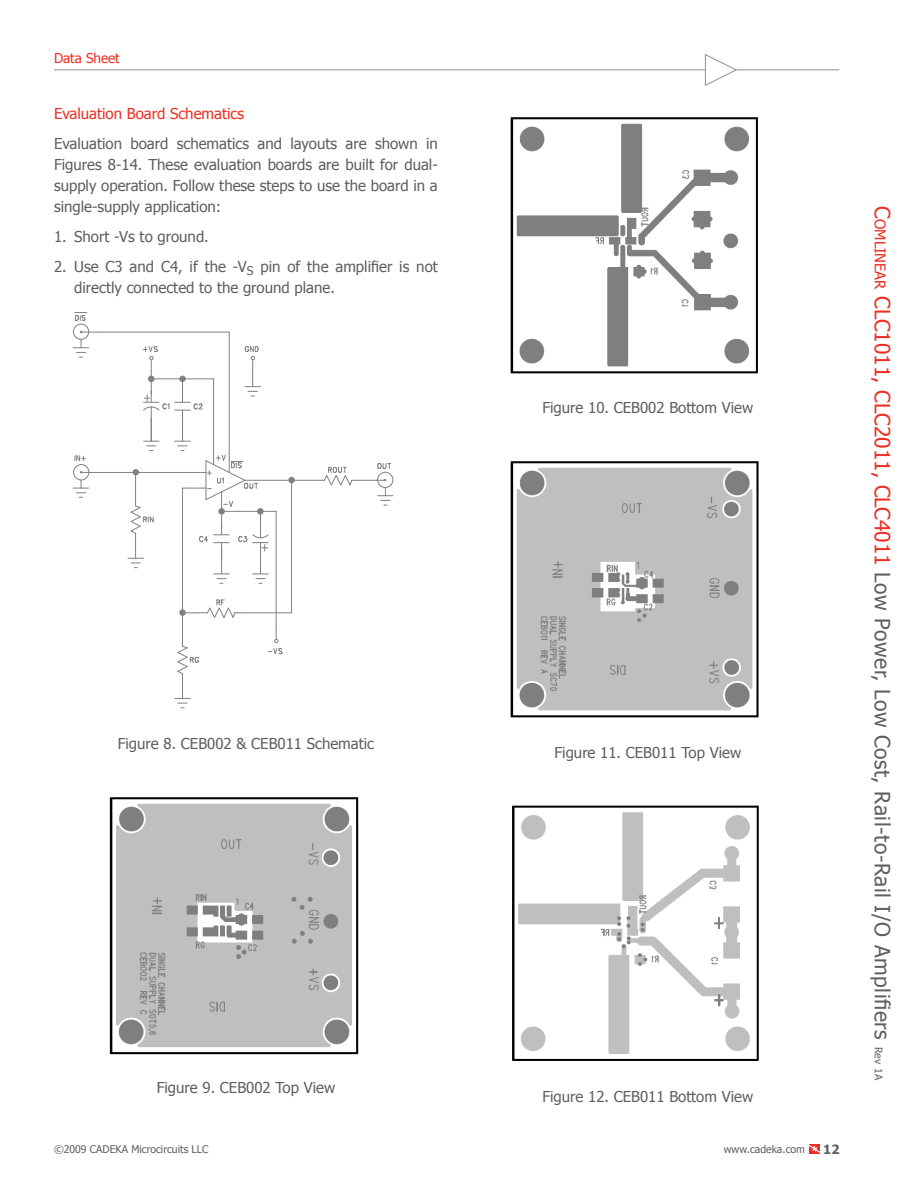
<style>
.page{position:relative;width:918px;height:1188px;background:#fff}
.page>*{position:absolute;margin:0;border:0;box-sizing:border-box;transform-origin:0 0}
.t1{font:21px "Tahoma";letter-spacing:.025em;color:#5f5f62}
.Body_Text{font:15px/21px "Tahoma";color:#5f5f62;text-align:justify}
.Body_Text-2{font:15px "Tahoma";color:#ee2e22}
.t2{font:13.5px "Tahoma";color:#ee2e22}
.t3{font:700 12.75px "Tahoma";color:#5f5f62}
.t4{font:10.5px "Tahoma";color:#5f5f62}
.s1{color:#ee2e22}
.s2{font-size:14.7px;color:#ee2e22}
.s3{font-size:10.5px}
</style>
<div class="page">
<svg style="left:809px;top:1144px;width:11px;height:10px"></svg>
<div style="left:73px;top:464px;width:16px;height:16px;border:1px solid #7e8083;border-radius:50%"></div>
<svg style="left:80px;top:471px;width:17px;height:2px"></svg>
<svg style="left:73px;top:480px;width:16px;height:18px"></svg>
<svg style="left:75px;top:455px;width:10px;height:7px"></svg>
<div style="left:73px;top:324px;width:16px;height:16px;border:1px solid #7e8083;border-radius:50%"></div>
<svg style="left:80px;top:331px;width:17px;height:2px"></svg>
<svg style="left:73px;top:340px;width:16px;height:18px"></svg>
<svg style="left:75px;top:312px;width:12px;height:9px"></svg>
<hr style="left:151px;top:407px;width:1px;height:34px;background:#7e8083">
<hr style="left:182px;top:410px;width:1px;height:31px;background:#7e8083">
<svg style="left:268px;top:628px;width:15px;height:27px"></svg>
<svg style="left:144px;top:418px;width:15px;height:33px"></svg>
<svg style="left:245px;top:346px;width:16px;height:51px"></svg>
<hr style="left:261px;top:480px;width:31px;height:1px;background:#7e8083">
<hr style="left:291px;top:480px;width:1px;height:133px;background:#7e8083">
<hr style="left:245px;top:612px;width:47px;height:1px;background:#7e8083">
<hr style="left:182px;top:488px;width:1px;height:125px;background:#7e8083">
<hr style="left:136px;top:472px;width:54px;height:1px;background:#7e8083">
<hr style="left:97px;top:472px;width:39px;height:1px;background:#7e8083">
<hr style="left:213px;top:379px;width:1px;height:70px;background:#7e8083">
<hr style="left:183px;top:378px;width:31px;height:1px;background:#7e8083">
<hr style="left:97px;top:332px;width:132px;height:1px;background:#7e8083">
<hr style="left:229px;top:332px;width:1px;height:125px;background:#7e8083">
<hr style="left:276px;top:511px;width:1px;height:117px;background:#7e8083">
<svg style="left:289px;top:463px;width:104px;height:43px"></svg>
<div style="left:288px;top:477px;width:7px;height:6px;border:1px solid #7e8083;border-radius:50%"></div>
<svg style="left:175px;top:600px;width:70px;height:108px"></svg>
<div style="left:179px;top:609px;width:7px;height:7px;border:1px solid #7e8083;border-radius:50%"></div>
<svg style="left:128px;top:469px;width:26px;height:99px"></svg>
<svg style="left:143px;top:346px;width:59px;height:65px"></svg>
<div style="left:179px;top:376px;width:7px;height:6px;border:1px solid #7e8083;border-radius:50%"></div>
<svg style="left:175px;top:418px;width:101px;height:166px"></svg>
<div style="left:257px;top:508px;width:6px;height:7px;border:1px solid #7e8083;border-radius:50%"></div>
<img style="left:109px;top:797px;width:249px;height:257px">
<img style="left:510px;top:117px;width:248px;height:257px">
<img style="left:510px;top:461px;width:249px;height:257px">
<img style="left:512px;top:805px;width:247px;height:256px">
<hr style="left:54px;top:69px;width:785px;height:1px;background:#9b9ca0">
<svg style="left:704px;top:54px;width:34px;height:32px"></svg>
<p class="t2" style="left:54px;top:49px;width:67px">Data Sheet</p>
<p class="Body_Text-2" style="left:54px;top:104px;width:192px">Evaluation Board Schematics</p>
<p class="Body_Text" style="left:54px;top:133px;width:385px">Evaluation board schematics and layouts are shown in Figures 8-14. These evaluation boards are built for dual&shy;supply operation. Follow these steps to use the board in a single-supply application:</p>
<p class="Body_Text" style="left:54px;top:226px;width:156px">1. Short -Vs to ground.</p>
<p class="Body_Text" style="left:74px;top:256px;width:365px;text-indent:-20px">2. Use C3 and C4, if the -V<sub>S</sub> pin of the amplifier is not directly connected to the ground plane.</p>
<p class="Body_Text" style="left:542px;top:397px;width:212px">Figure 10. CEB002 Bottom View</p>
<p class="Body_Text" style="left:118px;top:732px;width:258px">Figure 8. CEB002 &amp; CEB011 Schematic</p>
<p class="Body_Text" style="left:554px;top:741px;width:188px">Figure 11. CEB011 Top View</p>
<p class="Body_Text" style="left:157px;top:1077px;width:180px">Figure 9. CEB002 Top View</p>
<p class="Body_Text" style="left:542px;top:1085px;width:212px">Figure 12. CEB011 Bottom View</p>
<p class="t4" style="left:54px;top:1142px;width:156px">©2009 CADEKA Microcircuits LLC</p>
<p class="t4" style="left:724px;top:1142px;width:83px">www.cadeka.com</p>
<p class="t3" style="left:823px;top:1140px;width:18px">12</p>
<h1 class="t1" style="left:897px;top:206px;width:876px;rotate:90deg"><span class="s1">C</span><span class="s2">omlinear</span> <span class="s1">CLC1011, CLC2011, CLC4011</span> Low Power, Low Cost, Rail-to-Rail I/O Amplifiers <span class="s3">Rev 1A</span></h1>
</div>
